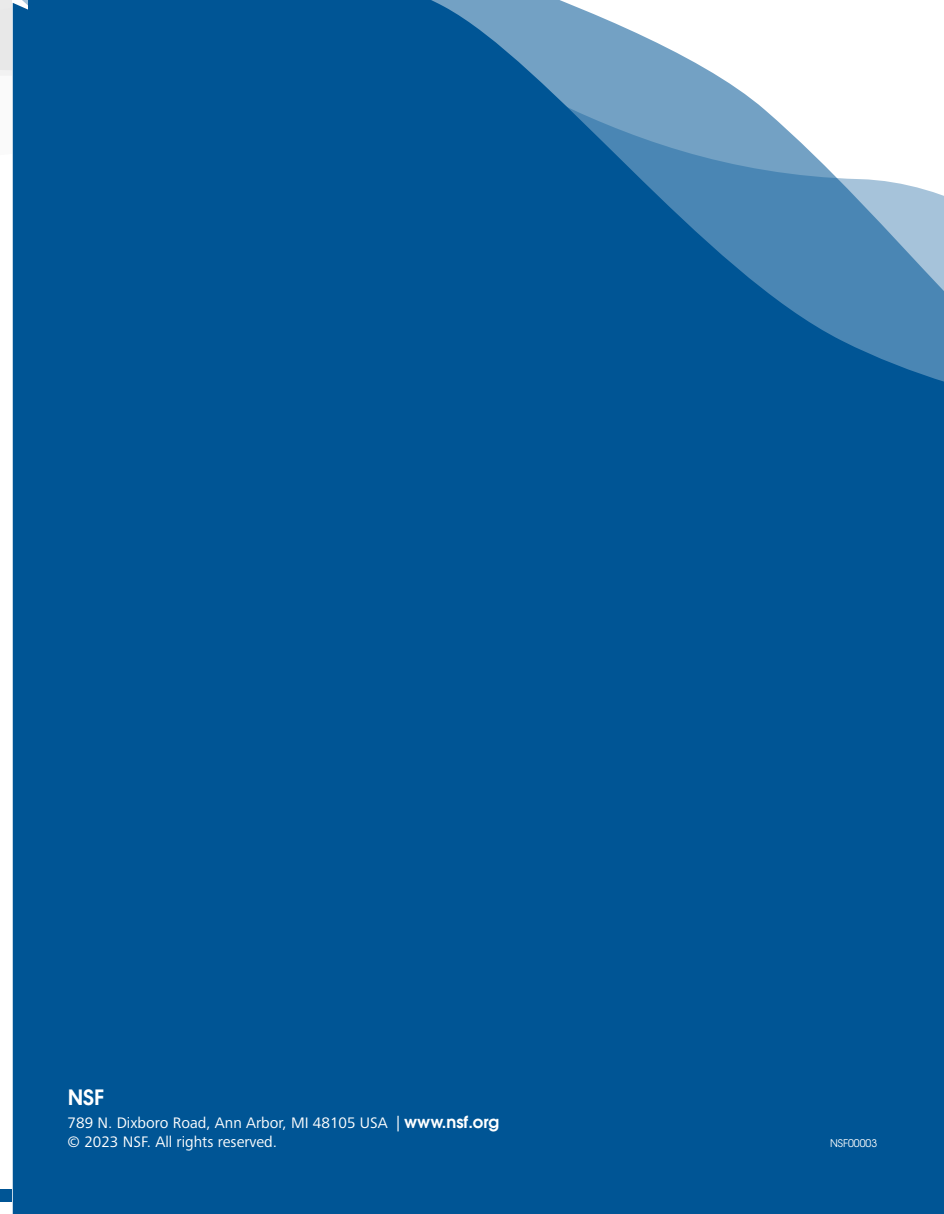
<style>
.page{position:relative;width:944px;height:1214px;background:#fff}
.page>*{position:absolute;margin:0;border:0;box-sizing:border-box;transform-origin:0 0}
.CONTACT_INFO-NSF_INT{font:21px "Avant Garde Gothic ITC Dm";color:#fff}
.CONTACT_INFO-NSF_INT-2{font:15.75px "Frutiger Next LTW1 G";color:#fff}
.INVENTORY{font:10.5px "Avant Garde Gothic ITC";color:#fff}
.s1{font-family:"Avant Garde Gothic ITC Dm";font-size:16.5px}
</style>
<div class="page">
<div style="left:0;top:1189px;width:13px;height:12px;background:#005595"></div>
<div style="left:13px;top:600px;width:931px;height:614px;background:#005595"></div>
<svg style="left:0;top:0;width:944px;height:600px;background:#216ba2"></svg>
<div style="left:29px;top:0;width:201px;height:53px;background:#005595"></div>
<p class="CONTACT_INFO-NSF_INT" style="left:68px;top:1084px;width:38px">NSF</p>
<p class="CONTACT_INFO-NSF_INT-2" style="left:68px;top:1113px;width:433px">789 N. Dixboro Road, Ann Arbor, MI 48105 USA | <span class="s1">www.nsf.org</span></p>
<p class="CONTACT_INFO-NSF_INT-2" style="left:68px;top:1132px;width:211px">© 2023 NSF. All rights reserved.</p>
<p class="INVENTORY" style="left:830px;top:1136px;width:49px">NSF00003</p>
</div>
